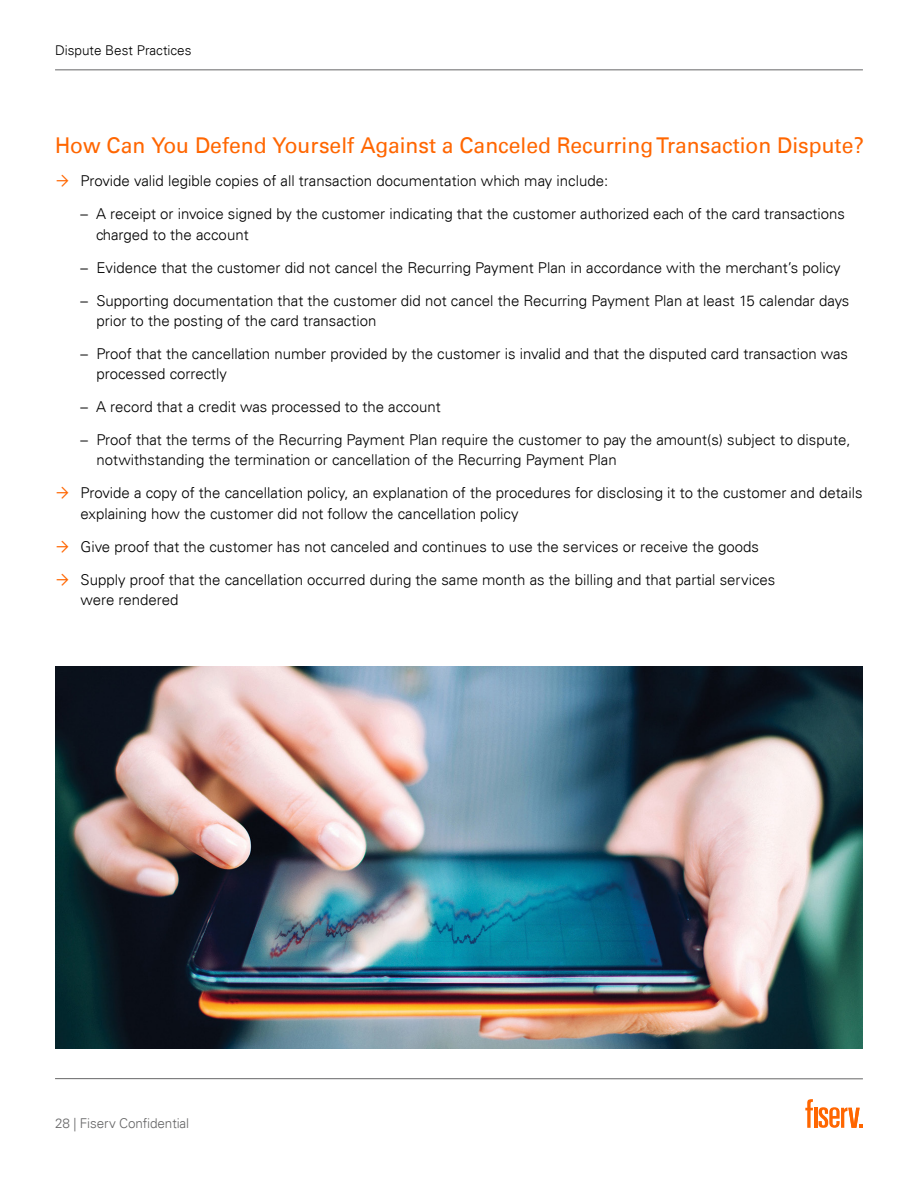
<style>
.page{position:relative;width:918px;height:1188px;background:#fff}
.page>*{position:absolute;margin:0;border:0;box-sizing:border-box;transform-origin:0 0}
.Sub_Title{font:21.75px "Univers For Fiserv 55";color:#f60}
.Body_Copy__no_Keylin{font:300 15px/20.2px "Univers For Fiserv 45";color:#000}
.t1{font:300 13.5px "Univers For Fiserv 45";letter-spacing:-.01em;color:#666667}
.t2{font:300 13.5px "Univers For Fiserv 45";color:#000}
</style>
<div class="page">
<hr style="left:814px;top:1108px;width:3px;height:20px;background:#f60">
<svg style="left:805px;top:1099px;width:8px;height:29px"></svg>
<svg style="left:819px;top:1107px;width:44px;height:21px"></svg>
<hr style="left:55px;top:1078px;width:808px;height:1px;background:#666667">
<hr style="left:55px;top:70px;width:808px;height:1px;background:#666667">
<img style="left:55px;top:667px;width:808px;height:382px">
<p class="t2" style="left:55px;top:42px;width:138px">Dispute Best Practices</p>
<p class="Sub_Title" style="left:55px;top:133px;width:810px">How Can You Defend Yourself Against a Canceled Recurring Transaction Dispute?</p>
<p class="Body_Copy__no_Keylin" style="left:81px;top:171px;width:529px">Provide valid legible copies of all transaction documentation which may include:</p>
<p class="Body_Copy__no_Keylin" style="left:96px;top:204px;width:751px;text-indent:-15px">– A receipt or invoice signed by the customer indicating that the customer authorized each of the card transactions charged to the account</p>
<p class="Body_Copy__no_Keylin" style="left:81px;top:257px;width:762px">– Evidence that the customer did not cancel the Recurring Payment Plan in accordance with the merchant’s policy</p>
<p class="Body_Copy__no_Keylin" style="left:96px;top:290px;width:754px;text-indent:-16px">– Supporting documentation that the customer did not cancel the Recurring Payment Plan at least 15 calendar days prior to the posting of the card transaction</p>
<p class="Body_Copy__no_Keylin" style="left:96px;top:343px;width:753px;text-indent:-16px">– Proof that the cancellation number provided by the customer is invalid and that the disputed card transaction was processed correctly</p>
<p class="Body_Copy__no_Keylin" style="left:81px;top:397px;width:362px">– A record that a credit was processed to the account</p>
<p class="Body_Copy__no_Keylin" style="left:96px;top:430px;width:756px;text-indent:-16px">– Proof that the terms of the Recurring Payment Plan require the customer to pay the amount(s) subject to dispute, notwithstanding the termination or cancellation of the Recurring Payment Plan</p>
<p class="Body_Copy__no_Keylin" style="left:81px;top:483px;width:784px">Provide a copy of the cancellation policy, an explanation of the procedures for disclosing it to the customer and details explaining how the customer did not follow the cancellation policy</p>
<p class="Body_Copy__no_Keylin" style="left:81px;top:536px;width:680px">Give proof that the customer has not canceled and continues to use the services or receive the goods</p>
<p class="Body_Copy__no_Keylin" style="left:81px;top:569px;width:696px">Supply proof that the cancellation occurred during the same month as the billing and that partial services were rendered</p>
<p class="t1" style="left:55px;top:1115px;width:136px">28 | Fiserv Confidential</p>
</div>
